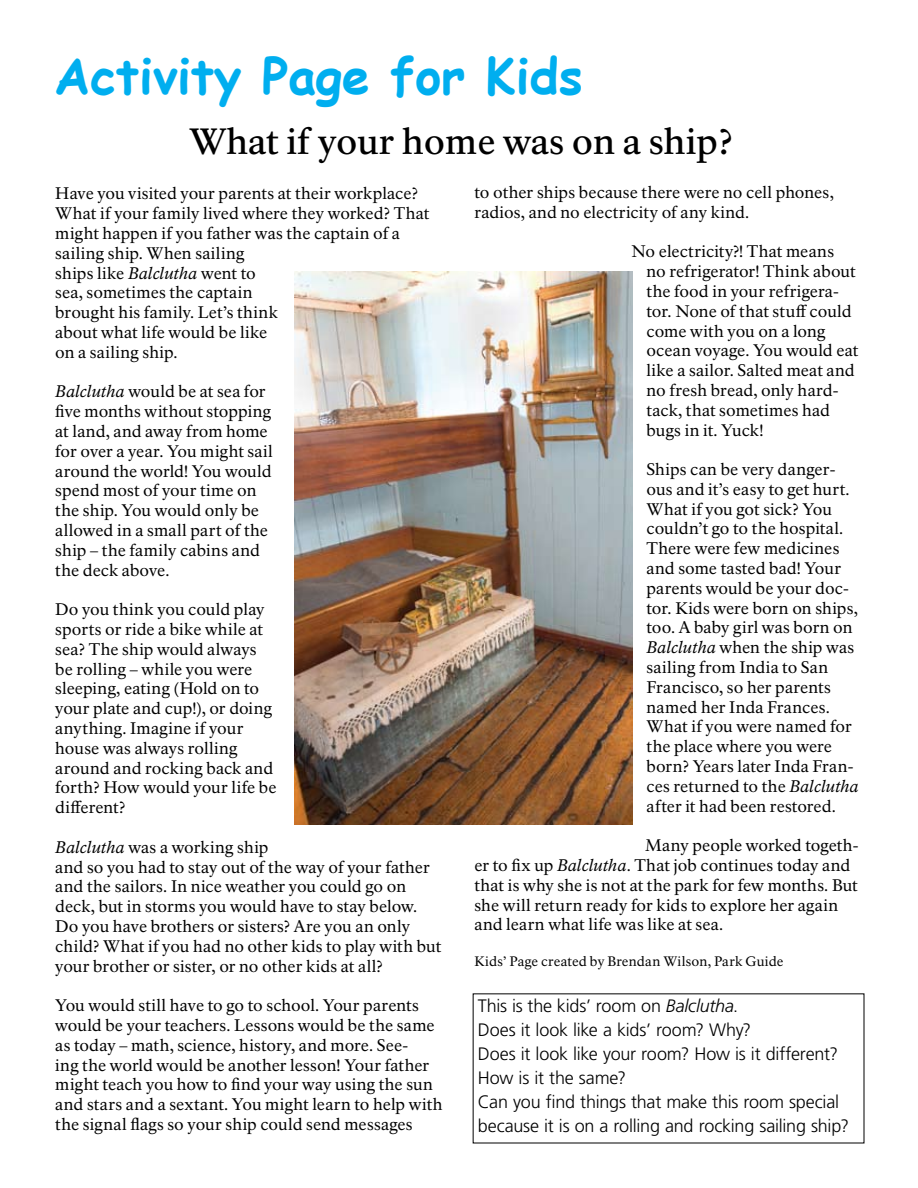
<style>
.page{position:relative;width:918px;height:1188px;background:#fff}
.page>*{position:absolute;margin:0;border:0;box-sizing:border-box;transform-origin:0 0}
.t1{font:700 49.5px "Comic Sans MS";color:#00aeef}
.t2{font:500 36px "NPS Rawlinson OT";color:#000}
.t3{font:300 18px/24px "Frutiger LT Std";letter-spacing:-.01em;color:#000}
.t4{font:16.5px/19.8px "NPS Rawlinson OT";letter-spacing:.005em;color:#000}
.t5{font:13.5px "NPS Rawlinson OT";letter-spacing:.01em;color:#000}
.s1{font-style:italic}
</style>
<div class="page">
<img style="left:294px;top:272px;width:339px;height:552px">
<h1 class="t1" style="left:54px;top:40px;width:530px">Activity Page for Kids</h1>
<h2 class="t2" style="left:189px;top:119px;width:546px">What if your home was on a ship?</h2>
<p class="t4" style="left:55px;top:184px;width:376px">Have you visited your parents at their workplace?<br>What if your family lived where they worked? That might happen if you father was the captain of a sailing ship. When sailing<br>ships like <span class="s1">Balclutha</span> went to<br>sea, sometimes the captain<br>brought his family. Let’s think<br>about what life would be like<br>on a sailing ship.</p>
<p class="t4" style="left:55px;top:382px;width:219px"><span class="s1">Balclutha</span> would be at sea for five months without stopping at land, and away from home for over a year. You might sail around the world! You would spend most of your time on the ship. You would only be allowed in a small part of the ship – the family cabins and the deck above.</p>
<p class="t4" style="left:55px;top:600px;width:223px">Do you think you could play sports or ride a bike while at sea? The ship would always be rolling – while you were sleeping, eating (Hold on to your plate and cup!), or doing anything. Imagine if your house was always rolling around and rocking back and forth? How would your life be different?</p>
<p class="t4" style="left:55px;top:837px;width:388px"><span class="s1">Balclutha</span> was a working ship<br>and so you had to stay out of the way of your father and the sailors. In nice weather you could go on deck, but in storms you would have to stay below.<br>Do you have brothers or sisters? Are you an only child? What if you had no other kids to play with but your brother or sister, or no other kids at all?</p>
<p class="t4" style="left:55px;top:996px;width:389px">You would still have to go to school. Your parents would be your teachers. Lessons would be the same as today – math, science, history, and more. See-<br>ing the world would be another lesson! Your father might teach you how to find your way using the sun and stars and a sextant. You might learn to help with the signal flags so your ship could send messages</p>
<p class="t4" style="left:474px;top:183px;width:361px">to other ships because there were no cell phones, radios, and no electricity of any kind.</p>
<p class="t4" style="left:647px;top:242px;width:213px;text-indent:-15px">No electricity?! That means<br>no refrigerator! Think about the food in your refrigera&shy;tor. None of that stuff could come with you on a long ocean voyage. You would eat like a sailor. Salted meat and no fresh bread, only hard&shy;tack, that sometimes had bugs in it. Yuck!</p>
<p class="t4" style="left:647px;top:459px;width:214px">Ships can be very danger&shy;ous and it’s easy to get hurt.<br>What if you got sick? You couldn’t go to the hospital.<br>There were few medicines and some tasted bad! Your parents would be your doc&shy;tor. Kids were born on ships, too. A baby girl was born on<br><span class="s1">Balclutha</span> when the ship was sailing from India to San<br>Francisco, so her parents named her Inda Frances.<br>What if you were named for the place where you were born? Years later Inda Fran&shy;ces returned to the <span class="s1">Balclutha </span>after it had been restored.</p>
<p class="t4" style="left:474px;top:836px;width:386px;text-indent:171px">Many people worked togeth&shy;er to fix up <span class="s1">Balclutha</span>. That job continues today and that is why she is not at the park for few months. But she will return ready for kids to explore her again and learn what life was like at sea.</p>
<p class="t5" style="left:474px;top:953px;width:311px">Kids’ Page created by Brendan Wilson, Park Guide</p>
<p class="t3" style="left:478px;top:994px;width:373px">This is the kids’ room on <span class="s1">Balclutha</span>.<br>Does it look like a kids’ room? Why?<br>Does it look like your room? How is it different?<br>How is it the same?<br>Can you find things that make this room special because it is on a rolling and rocking sailing ship?</p>
</div>
